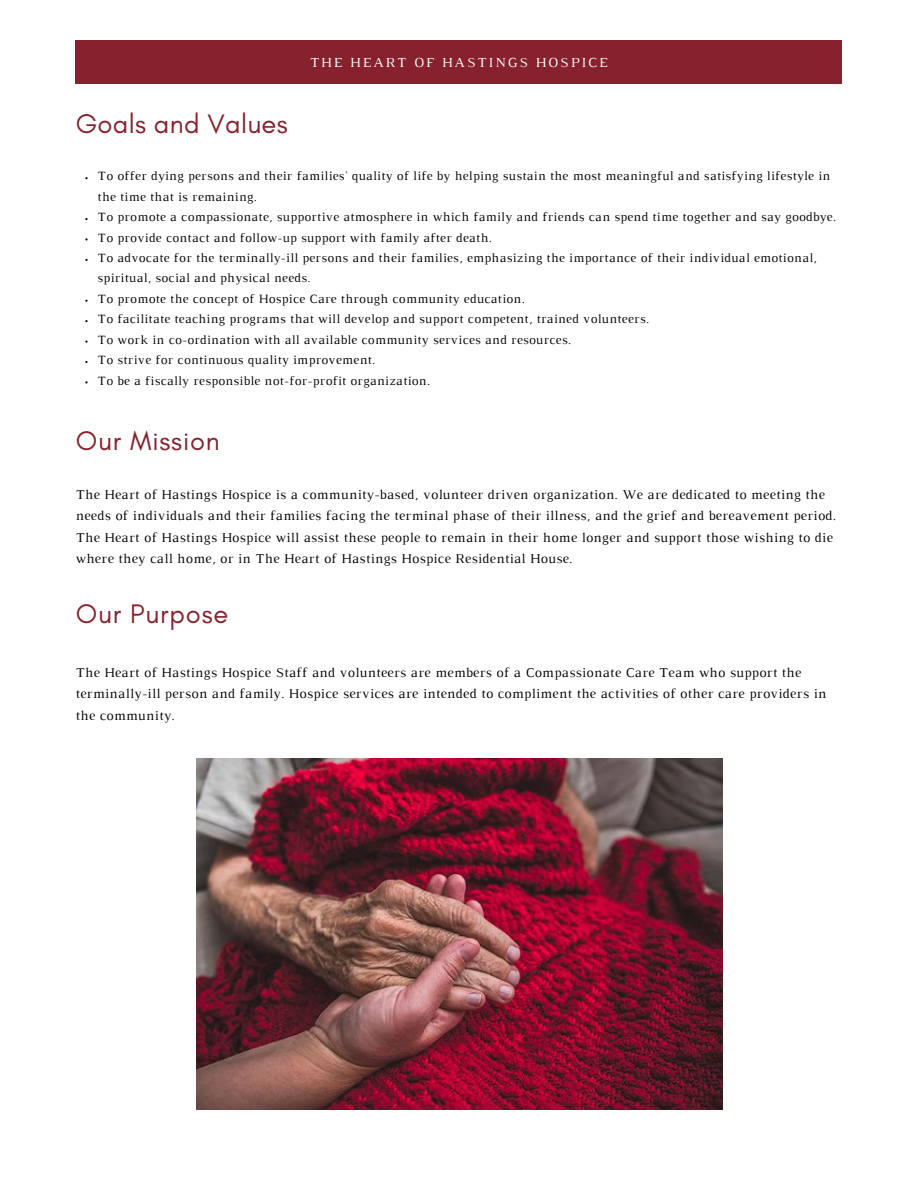
<style>
.page{position:relative;width:918px;height:1188px;background:#fff}
.page>*{position:absolute;margin:0;border:0;box-sizing:border-box;transform-origin:0 0}
.t1{font:27.3px "Glacial Indifference";letter-spacing:.03em;color:#86212d}
.t2{font:27.3px "Glacial Indifference";letter-spacing:.01em;color:#86212d}
.t3{font:14.1px "Luthier";letter-spacing:.14em;color:#fff}
.t4{font:13.8px/21.5px "Luthier";letter-spacing:.03em;color:#000}
.t5{font:12.9px/20.4px "Luthier";letter-spacing:.03em;color:#000}
</style>
<div class="page">
<div style="left:76px;top:41px;width:766px;height:43px;background:#86212d"></div>
<img style="left:196px;top:759px;width:527px;height:351px">
<p class="t2" style="left:76px;top:107px;width:213px">Goals and Values</p>
<p class="t3" style="left:310px;top:57px;width:299px">THE HEART OF HASTINGS HOSPICE</p>
<p class="t5" style="left:98px;top:167px;width:734px">To offer dying persons and their families' quality of life by helping sustain the most meaningful and satisfying lifestyle in the time that is remaining.</p>
<p class="t5" style="left:98px;top:208px;width:740px">To promote a compassionate, supportive atmosphere in which family and friends can spend time together and say goodbye.</p>
<p class="t5" style="left:98px;top:228px;width:396px">To provide contact and follow-up support with family after death.</p>
<p class="t5" style="left:98px;top:249px;width:721px">To advocate for the terminally-ill persons and their families, emphasizing the importance of their individual emotional, spiritual, social and physical needs.</p>
<p class="t5" style="left:98px;top:289px;width:428px">To promote the concept of Hospice Care through community education.</p>
<p class="t5" style="left:98px;top:310px;width:553px">To facilitate teaching programs that will develop and support competent, trained volunteers.</p>
<p class="t5" style="left:98px;top:330px;width:475px">To work in co-ordination with all available community services and resources.</p>
<p class="t5" style="left:98px;top:351px;width:279px">To strive for continuous quality improvement.</p>
<p class="t5" style="left:98px;top:371px;width:334px">To be a fiscally responsible not-for-profit organization.</p>
<p class="t1" style="left:76px;top:424px;width:146px">Our Mission</p>
<p class="t4" style="left:76px;top:484px;width:762px">The Heart of Hastings Hospice is a community-based, volunteer driven organization. We are dedicated to meeting the needs of individuals and their families facing the terminal phase of their illness, and the grief and bereavement period.<br>The Heart of Hastings Hospice will assist these people to remain in their home longer and support those wishing to die where they call home, or in The Heart of Hastings Hospice Residential House.</p>
<p class="t1" style="left:76px;top:597px;width:154px">Our Purpose</p>
<p class="t4" style="left:76px;top:663px;width:752px">The Heart of Hastings Hospice Staff and volunteers are members of a Compassionate Care Team who support the terminally-ill person and family. Hospice services are intended to compliment the activities of other care providers in the community.</p>
</div>
